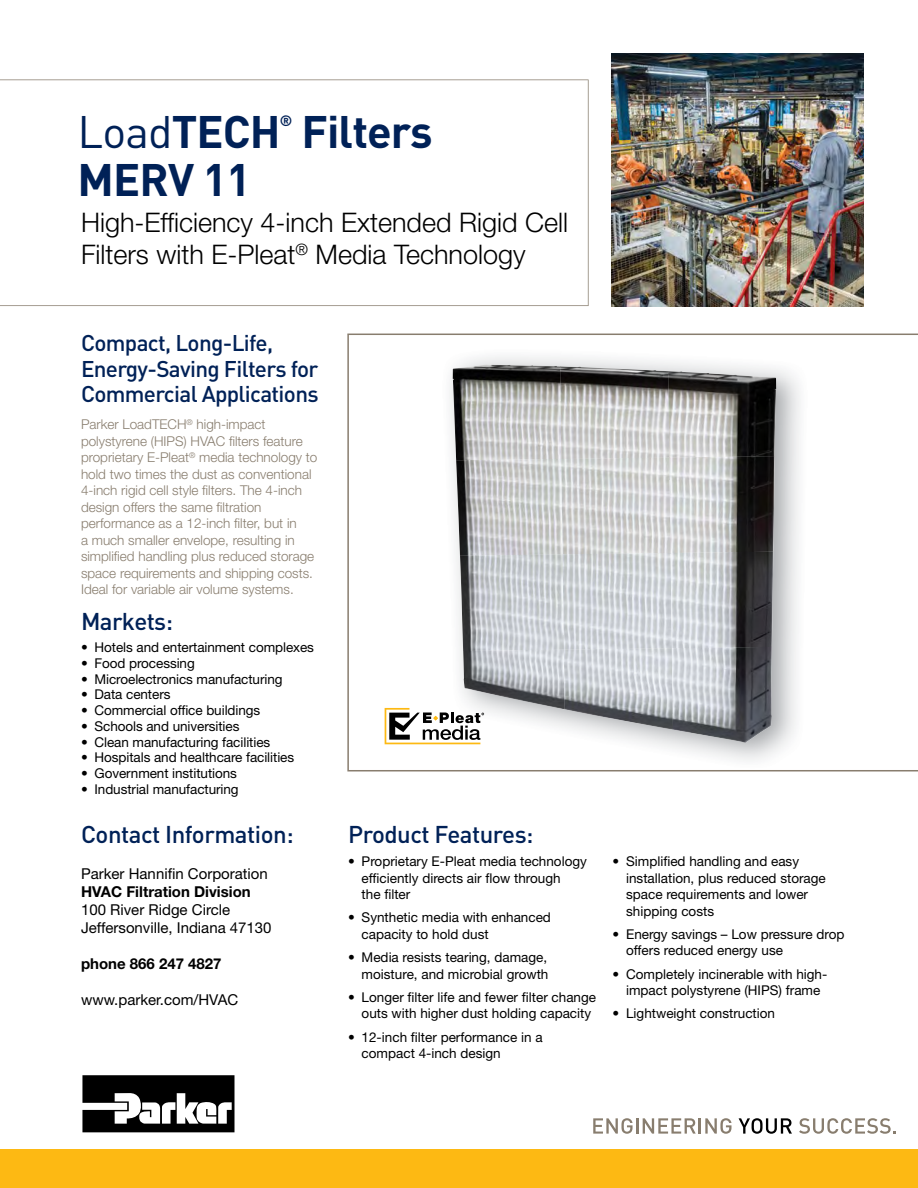
<style>
.page{position:relative;width:918px;height:1188px;background:#fff}
.page>*{position:absolute;margin:0;border:0;box-sizing:border-box;transform-origin:0 0}
.t1{font:700 45px "DINOT";letter-spacing:-.02em;color:#002157}
.t2{font:45px "DINOT";color:#002157}
.t3{font:300 27px/32.4px "Helvetica Neue LT Std";color:#000}
.t4{font:500 24px "DINOT";letter-spacing:-.02em;color:#002157}
.t5{font:500 22.5px/25.5px "DINOT";letter-spacing:-.03em;color:#002157}
.t6{font:15px/18px "Helvetica Neue LT Std";color:#000}
.t7{font:700 15px "Helvetica Neue LT Std";color:#000}
.t8{font:700 14.85px "DINOT";color:#002157}
.t9{font:13.5px/16.5px "Helvetica Neue LT Std";color:#000}
.t10{font:300 13.5px/16.5px "Helvetica Neue LT Std";color:#887d6e}
.s1{font-weight:700}
</style>
<div class="page">
<svg style="left:593px;top:1118px;width:139px;height:16px"></svg>
<svg style="left:739px;top:1118px;width:53px;height:16px"></svg>
<svg style="left:799px;top:1118px;width:97px;height:16px"></svg>
<div style="left:0;top:1150px;width:918px;height:38px;background:#fdb913"></div>
<svg style="left:0;top:79px;width:589px;height:227px"></svg>
<svg style="left:347px;top:334px;width:571px;height:437px"></svg>
<svg style="left:82px;top:1075px;width:153px;height:57px"></svg>
<img style="left:611px;top:54px;width:253px;height:252px">
<svg style="left:385px;top:708px;width:99px;height:36px"></svg>
<h1 class="t2" style="left:78px;top:101px;width:205px">Load<span class="s1">TECH</span></h1>
<p class="t8" style="left:280px;top:110px;width:14px">®</p>
<h1 class="t1" style="left:302px;top:101px;width:133px">Filters</h1>
<h1 class="t1" style="left:78px;top:149px;width:175px">MERV 11</h1>
<h2 class="t3" style="left:81px;top:205px;width:489px">High-Efficiency 4-inch Extended Rigid Cell<br>Filters with E-Pleat<sup>®</sup> Media Technology</h2>
<h3 class="t5" style="left:81px;top:329px;width:239px">Compact, Long-Life,<br>Energy-Saving Filters for<br>Commercial Applications</h3>
<p class="t10" style="left:81px;top:416px;width:238px">Parker LoadTECH<sup>®</sup> high-impact polystyrene (HIPS) HVAC filters feature proprietary E-Pleat<sup>®</sup> media technology to hold two times the dust as conventional 4-inch rigid cell style filters. The 4-inch design offers the same filtration performance as a 12-inch filter, but in<br>a much smaller envelope, resulting in simplified handling plus reduced storage space requirements and shipping costs.<br>Ideal for variable air volume systems.</p>
<h3 class="t4" style="left:81px;top:605px;width:93px">Markets:</h3>
<p class="t9" style="left:81px;top:639px;width:235px">• Hotels and entertainment complexes</p>
<p class="t9" style="left:81px;top:655px;width:115px">• Food processing</p>
<p class="t9" style="left:81px;top:670px;width:203px">• Microelectronics manufacturing</p>
<p class="t9" style="left:81px;top:686px;width:91px">• Data centers</p>
<p class="t9" style="left:81px;top:702px;width:181px">• Commercial office buildings</p>
<p class="t9" style="left:81px;top:718px;width:160px">• Schools and universities</p>
<p class="t9" style="left:81px;top:733px;width:191px">• Clean manufacturing facilities</p>
<p class="t9" style="left:81px;top:749px;width:215px">• Hospitals and healthcare facilities</p>
<p class="t9" style="left:81px;top:765px;width:158px">• Government institutions</p>
<p class="t9" style="left:81px;top:781px;width:159px">• Industrial manufacturing</p>
<h3 class="t4" style="left:81px;top:818px;width:214px">Contact Information:</h3>
<p class="t6" style="left:81px;top:864px;width:188px">Parker Hannifin Corporation</p>
<p class="t7" style="left:81px;top:882px;width:171px">HVAC Filtration Division</p>
<p class="t6" style="left:81px;top:900px;width:192px">100 River Ridge Circle<br>Jeffersonville, Indiana 47130</p>
<p class="t7" style="left:81px;top:954px;width:142px">phone 866 247 4827</p>
<p class="t6" style="left:81px;top:990px;width:159px">www.parker.com/HVAC</p>
<h3 class="t4" style="left:348px;top:818px;width:187px">Product Features:</h3>
<p class="t9" style="left:362px;top:853px;width:227px;text-indent:-14px">• Proprietary E-Pleat media technology efficiently directs air flow through<br>the filter</p>
<p class="t9" style="left:362px;top:909px;width:191px;text-indent:-14px">• Synthetic media with enhanced capacity to hold dust</p>
<p class="t9" style="left:348px;top:949px;width:202px;text-align:right">• Media resists tearing, damage, moisture, and microbial growth</p>
<p class="t9" style="left:362px;top:989px;width:236px;text-indent:-14px">• Longer filter life and fewer filter change outs with higher dust holding capacity</p>
<p class="t9" style="left:362px;top:1028px;width:183px;text-indent:-14px">• 12-inch filter performance in a compact 4-inch design</p>
<p class="t9" style="left:626px;top:853px;width:201px;text-indent:-14px">• Simplified handling and easy installation, plus reduced storage space requirements and lower shipping costs</p>
<p class="t9" style="left:626px;top:926px;width:220px;text-indent:-14px">• Energy savings – Low pressure drop offers reduced energy use</p>
<p class="t9" style="left:613px;top:965px;width:216px;text-align:center">• Completely incinerable with high&shy;impact polystyrene (HIPS) frame</p>
<p class="t9" style="left:613px;top:1005px;width:164px">• Lightweight construction</p>
</div>
